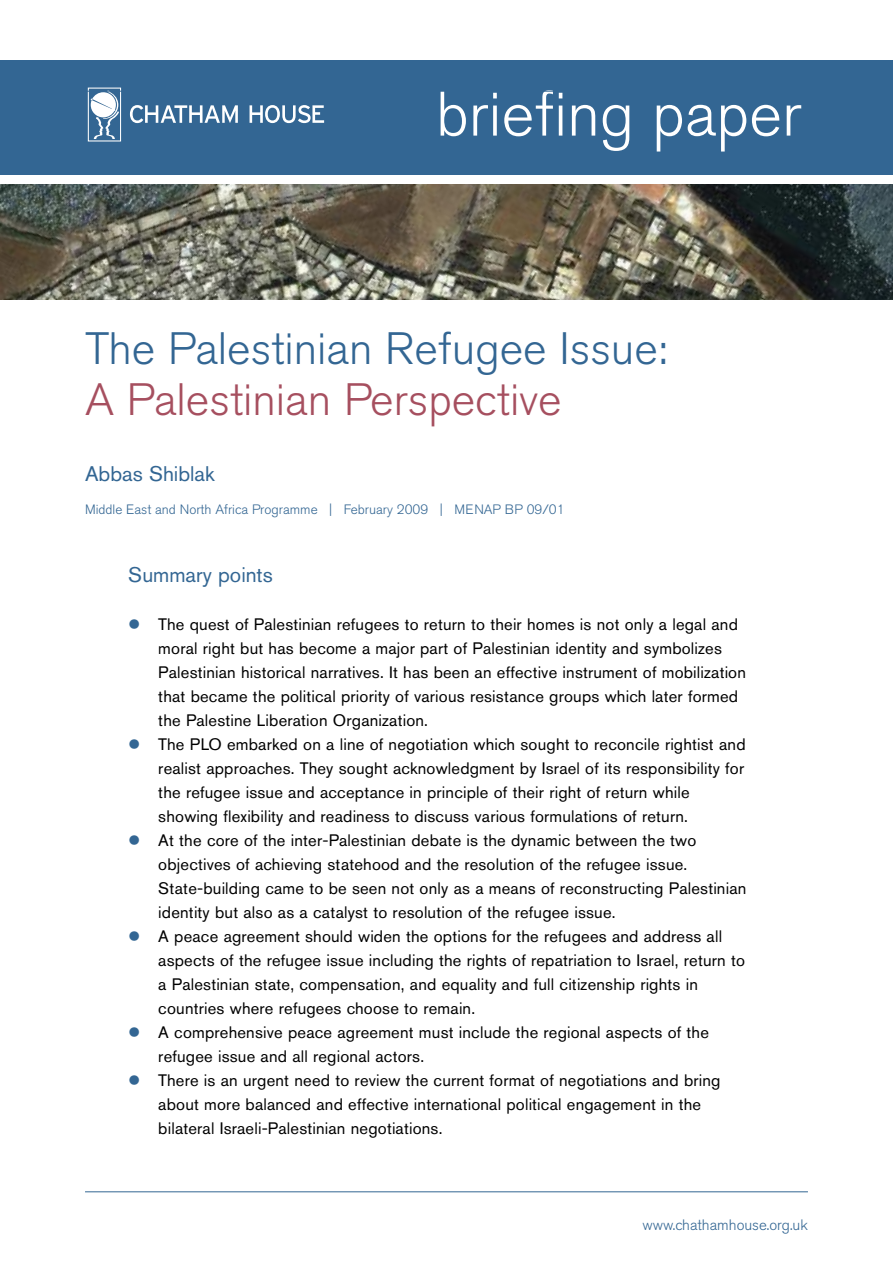
<style>
.page{position:relative;width:893px;height:1263px;background:#fff}
.page>*{position:absolute;margin:0;border:0;box-sizing:border-box;transform-origin:0 0}
.t1{font:300 63px "Akzidenz Grotesk BE";color:#fff}
.t2{font:300 45px "Akzidenz Grotesk BE";color:#336693}
.t3{font:300 45px "Akzidenz Grotesk BE";color:#a64f5f}
.t4{font:21px "Akzidenz Grotesk BE";color:#336693}
.t5{font:16.5px/24px "Akzidenz Grotesk BE";letter-spacing:.01em;color:#000}
.t6{font:300 15px "Akzidenz Grotesk BE";color:#336693}
.t7{font:300 13.5px "Akzidenz Grotesk BE";color:#336693}
</style>
<div class="page">
<div style="left:0;top:60px;width:893px;height:114px;background:#336693"></div>
<svg style="left:130px;top:105px;width:108px;height:18px"></svg>
<svg style="left:250px;top:105px;width:74px;height:18px"></svg>
<div style="left:88px;top:88px;width:33px;height:53px;border:1px solid #fff"></div>
<svg style="left:91px;top:90px;width:28px;height:49px"></svg>
<hr style="left:85px;top:91px;width:723px;height:1px;background:#336693">
<hr style="left:85px;top:1191px;width:723px;height:1px;background:#336693">
<img style="left:0;top:185px;width:893px;height:114px">
<h1 class="t1" style="left:436px;top:87px;width:367px">briefing paper</h1>
<h2 class="t2" style="left:85px;top:329px;width:584px">The Palestinian Refugee Issue:</h2>
<h2 class="t3" style="left:85px;top:380px;width:478px">A Palestinian Perspective</h2>
<p class="t4" style="left:85px;top:466px;width:131px">Abbas Shiblak</p>
<p class="t7" style="left:85px;top:504px;width:481px">Middle East and North Africa Programme | February 2009 | MENAP BP 09/01</p>
<p class="t4" style="left:128px;top:567px;width:146px">Summary points</p>
<p class="t5" style="left:158px;top:614px;width:590px">The quest of Palestinian refugees to return to their homes is not only a legal and moral right but has become a major part of Palestinian identity and symbolizes Palestinian historical narratives. It has been an effective instrument of mobilization that became the political priority of various resistance groups which later formed the Palestine Liberation Organization.<br>The PLO embarked on a line of negotiation which sought to reconcile rightist and realist approaches. They sought acknowledgment by Israel of its responsibility for the refugee issue and acceptance in principle of their right of return while showing flexibility and readiness to discuss various formulations of return.<br>At the core of the inter-Palestinian debate is the dynamic between the two objectives of achieving statehood and the resolution of the refugee issue.<br>State-building came to be seen not only as a means of reconstructing Palestinian identity but also as a catalyst to resolution of the refugee issue.<br>A peace agreement should widen the options for the refugees and address all aspects of the refugee issue including the rights of repatriation to Israel, return to a Palestinian state, compensation, and equality and full citizenship rights in countries where refugees choose to remain.<br>A comprehensive peace agreement must include the regional aspects of the refugee issue and all regional actors.<br>There is an urgent need to review the current format of negotiations and bring about more balanced and effective international political engagement in the bilateral Israeli-Palestinian negotiations.</p>
<p class="t6" style="left:642px;top:1218px;width:167px">www.chathamhouse.org.uk</p>
</div>
